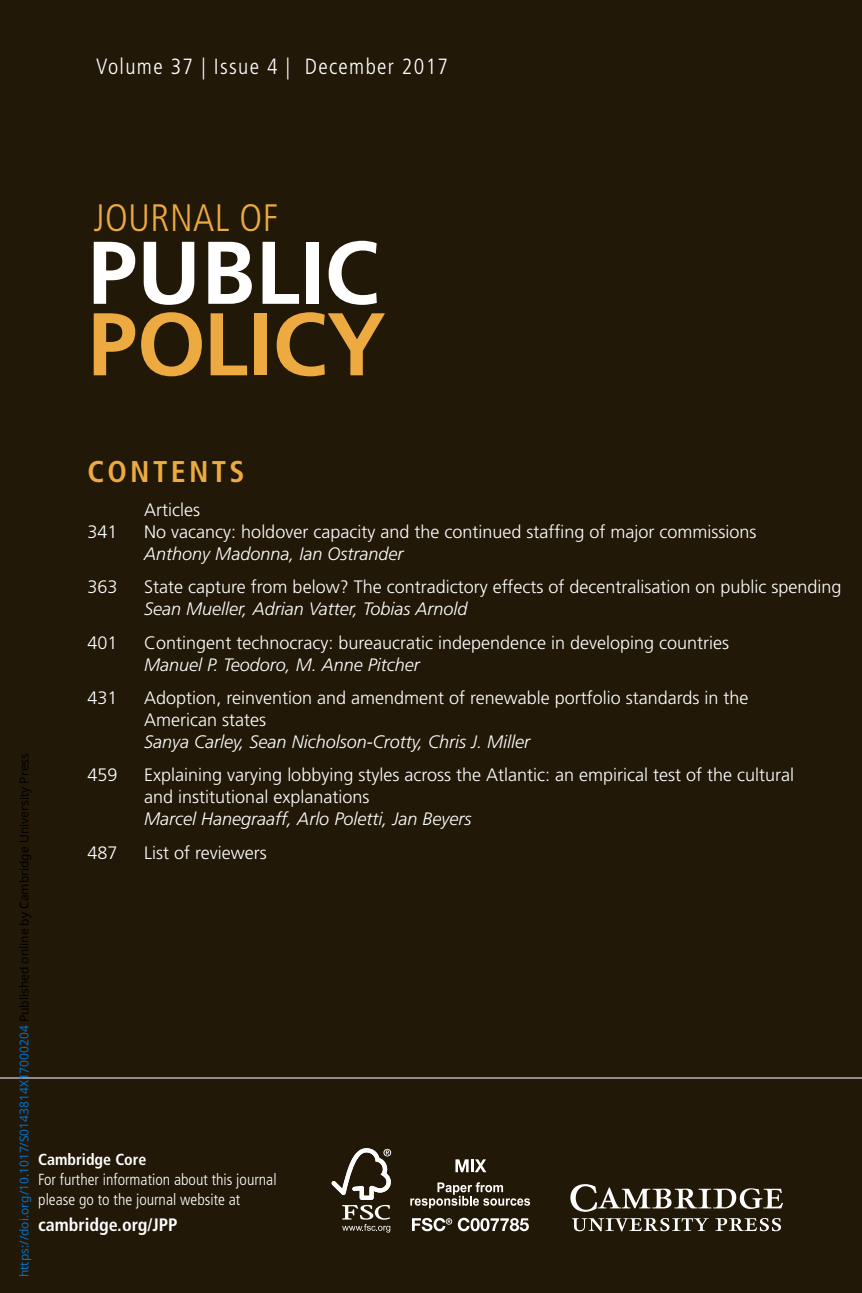
<style>
.page{position:relative;width:862px;height:1293px;background:#211808}
.page>*{position:absolute;margin:0;border:0;box-sizing:border-box;transform-origin:0 0}
.t1{font:700 88.8px "Frutiger";color:#fff}
.t2{font:700 88.8px "Frutiger";color:#ecaa41}
.t3{font:300 condensed 38.2px "Frutiger";letter-spacing:.01em;color:#ecaa41}
.t4{font:700 condensed 30px "Frutiger";letter-spacing:.11em;color:#ecaa41}
.t5{font:300 condensed 22px "Frutiger";letter-spacing:.06em;color:#fff}
.t6{font:300 18px/22px "Frutiger";color:#fff}
.t7{font:italic 300 18px "Frutiger";color:#fff}
.t8{font:700 condensed 18px "Frutiger";color:#fff}
.t9{font:300 condensed 16px/20px "Frutiger";color:#fff}
.t10{font:700 condensed 16px "Frutiger";color:#fff}
.t11{font:12px "Noto Sans";color:#0172cf}
.s1{color:#000}
</style>
<div class="page">
<hr style="left:0;top:1077px;width:862px;height:1px;background:#fff">
<svg style="left:570px;top:1184px;width:213px;height:47px"></svg>
<svg style="left:455px;top:1159px;width:31px;height:13px"></svg>
<svg style="left:410px;top:1182px;width:120px;height:26px"></svg>
<svg style="left:412px;top:1218px;width:40px;height:13px"></svg>
<svg style="left:458px;top:1217px;width:71px;height:14px"></svg>
<svg style="left:332px;top:1148px;width:59px;height:84px"></svg>
<p class="t5" style="left:96px;top:58px;width:353px">Volume 37 | Issue 4 | December 2017</p>
<h2 class="t3" style="left:93px;top:203px;width:186px">JOURNAL OF</h2>
<h1 class="t1" style="left:88px;top:237px;width:293px">PUBLIC</h1>
<h1 class="t2" style="left:88px;top:309px;width:300px">POLICY</h1>
<h3 class="t4" style="left:88px;top:460px;width:158px">CONTENTS</h3>
<p class="t6" style="left:144px;top:500px;width:57px">Articles</p>
<p class="t6" style="left:88px;top:522px;width:32px">341</p>
<p class="t6" style="left:144px;top:522px;width:614px">No vacancy: holdover capacity and the continued staffing of major commissions</p>
<p class="t7" style="left:144px;top:546px;width:261px">Anthony Madonna, Ian Ostrander</p>
<p class="t6" style="left:88px;top:577px;width:32px">363</p>
<p class="t6" style="left:144px;top:577px;width:699px">State capture from below? The contradictory effects of decentralisation on public spending</p>
<p class="t7" style="left:144px;top:601px;width:325px">Sean Mueller, Adrian Vatter, Tobias Arnold</p>
<p class="t6" style="left:88px;top:632px;width:32px">401</p>
<p class="t6" style="left:144px;top:632px;width:586px">Contingent technocracy: bureaucratic independence in developing countries</p>
<p class="t7" style="left:144px;top:657px;width:277px">Manuel P. Teodoro, M. Anne Pitcher</p>
<p class="t6" style="left:88px;top:688px;width:32px">431</p>
<p class="t6" style="left:144px;top:688px;width:606px">Adoption, reinvention and amendment of renewable portfolio standards in the<br>American states</p>
<p class="t7" style="left:144px;top:734px;width:387px">Sanya Carley, Sean Nicholson-Crotty, Chris J. Miller</p>
<p class="t6" style="left:88px;top:765px;width:32px">459</p>
<p class="t6" style="left:144px;top:765px;width:651px">Explaining varying lobbying styles across the Atlantic: an empirical test of the cultural and institutional explanations</p>
<p class="t7" style="left:144px;top:812px;width:329px">Marcel Hanegraaff, Arlo Poletti, Jan Beyers</p>
<p class="t6" style="left:88px;top:842px;width:32px">487</p>
<p class="t6" style="left:144px;top:842px;width:124px">List of reviewers</p>
<p class="t11" style="left:16px;top:1277px;width:526px;rotate:-90deg">https://doi.org/10.1017/S0143814X17000204 <span class="s1">Published online by Cambridge University Press</span></p>
<p class="t10" style="left:38px;top:1153px;width:110px">Cambridge Core</p>
<p class="t9" style="left:38px;top:1171px;width:240px">For further information about this journal please go to the journal website at</p>
<p class="t8" style="left:38px;top:1217px;width:141px">cambridge.org/JPP</p>
</div>
